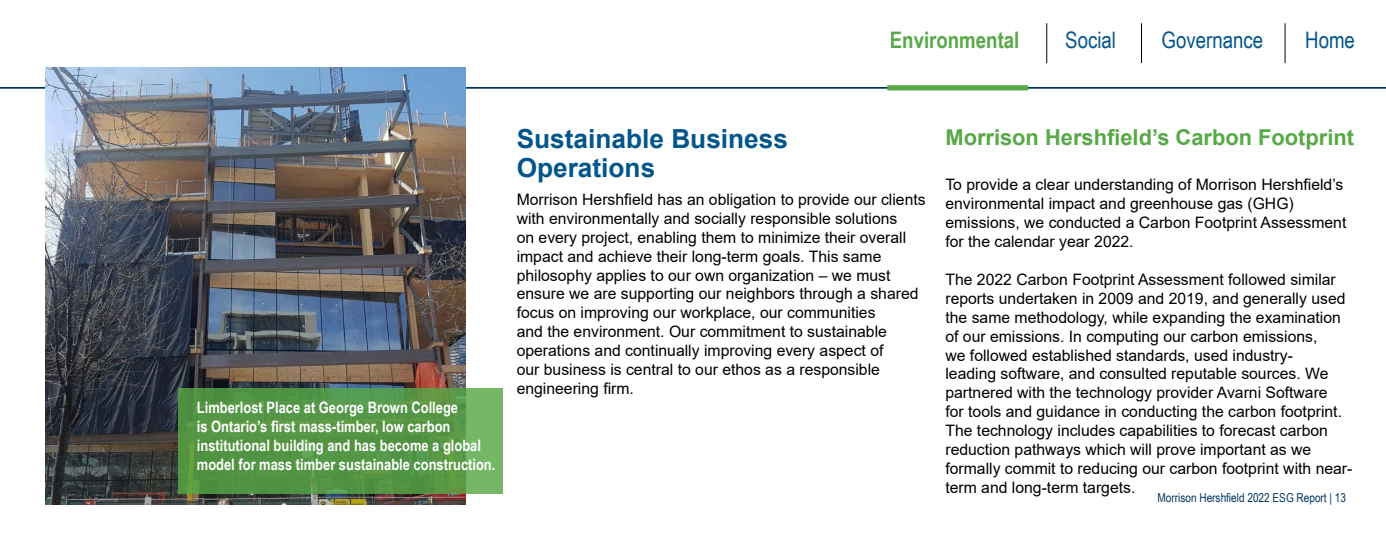
<style>
.page{position:relative;width:1386px;height:536px;background:#fff}
.page>*{position:absolute;margin:0;border:0;box-sizing:border-box;transform-origin:0 0}
.t1{font:700 26.25px/28.9px "Arial";color:#00558b}
.t2{font:22.75px "Arial Narrow";color:#00558b}
.t3{font:700 22.75px "Arial Narrow";color:#57a846}
.t4{font:700 21.88px "Arial";color:#57a846}
.t5{font:15.75px/18.9px "Arial";color:#000}
.t6{font:700 15.75px/18.9px "Arial Narrow";color:#fff}
.t7{font:12.25px "Arial Narrow";color:#00355f}
</style>
<div class="page">
<hr style="left:0;top:87px;width:1386px;height:2px;background:#00355f">
<img style="left:46px;top:67px;width:420px;height:437px">
<svg style="left:178px;top:387px;width:324px;height:106px;background:#579849"></svg>
<hr style="left:1046px;top:23px;width:1px;height:40px;background:#000">
<hr style="left:1141px;top:23px;width:1px;height:40px;background:#000">
<hr style="left:1285px;top:23px;width:1px;height:40px;background:#000">
<div style="left:887px;top:85px;width:141px;height:5px;background:#57a846"></div>
<h2 class="t3" style="left:890px;top:23px;width:131px">Environmental</h2>
<h2 class="t2" style="left:1065px;top:23px;width:52px">Social</h2>
<h2 class="t2" style="left:1162px;top:23px;width:103px">Governance</h2>
<h2 class="t2" style="left:1305px;top:23px;width:51px">Home</h2>
<p class="t6" style="left:197px;top:397px;width:300px">Limberlost Place at George Brown College<br>is Ontario’s first mass-timber, low carbon institutional building and has become a global model for mass timber sustainable construction.</p>
<h1 class="t1" style="left:517px;top:125px;width:273px">Sustainable Business<br>Operations</h1>
<p class="t5" style="left:517px;top:190px;width:411px">Morrison Hershfield has an obligation to provide our clients with environmentally and socially responsible solutions<br>on every project, enabling them to minimize their overall impact and achieve their long-term goals. This same philosophy applies to our own organization – we must ensure we are supporting our neighbors through a shared focus on improving our workplace, our communities<br>and the environment. Our commitment to sustainable operations and continually improving every aspect of<br>our business is central to our ethos as a responsible engineering firm.</p>
<h3 class="t4" style="left:945px;top:122px;width:410px">Morrison Hershfield’s Carbon Footprint</h3>
<p class="t5" style="left:945px;top:175px;width:402px">To provide a clear understanding of Morrison Hershfield’s environmental impact and greenhouse gas (GHG) emissions, we conducted a Carbon Footprint Assessment for the calendar year 2022.</p>
<p class="t5" style="left:945px;top:270px;width:409px">The 2022 Carbon Footprint Assessment followed similar reports undertaken in 2009 and 2019, and generally used the same methodology, while expanding the examination of our emissions. In computing our carbon emissions,<br>we followed established standards, used industry-<br>leading software, and consulted reputable sources. We partnered with the technology provider Avarni Software<br>for tools and guidance in conducting the carbon footprint.<br>The technology includes capabilities to forecast carbon reduction pathways which will prove important as we formally commit to reducing our carbon footprint with near&shy;term and long-term targets.</p>
<p class="t7" style="left:1158px;top:488px;width:190px">Morrison Hershfield 2022 ESG Report | 13</p>
</div>
